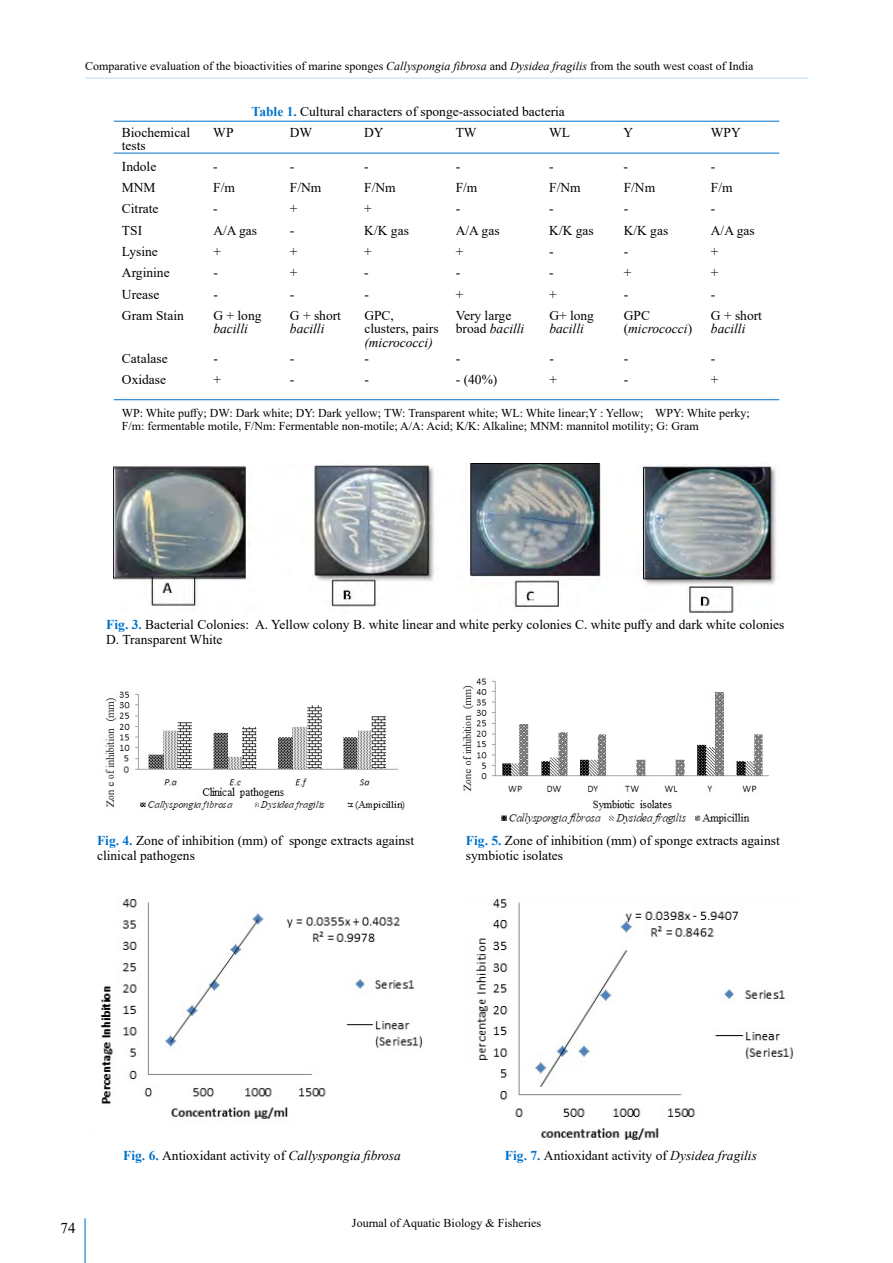
<style>
.page{position:relative;width:893px;height:1263px;background:#fff}
.page>*{position:absolute;margin:0;border:0;box-sizing:border-box;transform-origin:0 0}
.t1{font:15px "Times New Roman";color:#000}
.t2{font:13.5px/13.5px "Times New Roman";color:#000}
.t3{font:italic 13.5px/13.5px "Times New Roman";color:#000}
.t4{font:12px/13.5px "Times New Roman";color:#000}
.s1{font-style:italic}
.s2{font-weight:700;color:#0072ca}
.s3{font-style:normal}
</style>
<div class="page">
<hr style="left:85px;top:1218px;width:1px;height:45px;background:#0072ca">
<hr style="left:86px;top:78px;width:722px;height:1px;background:#0072ca">
<hr style="left:114px;top:121px;width:665px;height:1px;background:#0072ca">
<hr style="left:114px;top:153px;width:665px;height:1px;background:#0072ca">
<hr style="left:114px;top:399px;width:665px;height:1px;background:#0072ca">
<img style="left:114px;top:463px;width:663px;height:150px">
<img style="left:105px;top:691px;width:300px;height:119px">
<img style="left:462px;top:678px;width:307px;height:146px">
<img style="left:100px;top:899px;width:323px;height:220px">
<img style="left:476px;top:899px;width:318px;height:241px">
<p class="t4" style="left:85px;top:59px;width:670px">Comparative evaluation of the bioactivities of marine sponges <span class="s1">Callyspongia fibrosa</span> and <span class="s1">Dysidea fragilis</span> from the south west coast of India</p>
<p class="t2" style="left:252px;top:104px;width:315px"><span class="s2">Table 1.</span> Cultural characters of sponge-associated bacteria</p>
<p class="t2" style="left:122px;top:125px;width:70px">Biochemical tests</p>
<p class="t2" style="left:213px;top:125px;width:22px">WP</p>
<p class="t2" style="left:290px;top:125px;width:24px">DW</p>
<p class="t2" style="left:364px;top:125px;width:21px">DY</p>
<p class="t2" style="left:456px;top:125px;width:22px">TW</p>
<p class="t2" style="left:549px;top:125px;width:22px">WL</p>
<p class="t2" style="left:624px;top:125px;width:11px">Y</p>
<p class="t2" style="left:711px;top:125px;width:31px">WPY</p>
<p class="t2" style="left:122px;top:159px;width:36px">Indole</p>
<p class="t2" style="left:213px;top:159px;width:6px">-</p>
<p class="t2" style="left:290px;top:159px;width:6px">-</p>
<p class="t2" style="left:364px;top:159px;width:6px">-</p>
<p class="t2" style="left:456px;top:159px;width:6px">-</p>
<p class="t2" style="left:549px;top:159px;width:6px">-</p>
<p class="t2" style="left:624px;top:159px;width:6px">-</p>
<p class="t2" style="left:711px;top:159px;width:6px">-</p>
<p class="t2" style="left:122px;top:181px;width:35px">MNM</p>
<p class="t2" style="left:213px;top:181px;width:23px">F/m</p>
<p class="t2" style="left:290px;top:181px;width:33px">F/Nm</p>
<p class="t2" style="left:364px;top:181px;width:33px">F/Nm</p>
<p class="t2" style="left:456px;top:181px;width:23px">F/m</p>
<p class="t2" style="left:549px;top:181px;width:33px">F/Nm</p>
<p class="t2" style="left:624px;top:181px;width:33px">F/Nm</p>
<p class="t2" style="left:711px;top:181px;width:23px">F/m</p>
<p class="t2" style="left:122px;top:202px;width:38px">Citrate</p>
<p class="t2" style="left:213px;top:202px;width:6px">-</p>
<p class="t2" style="left:290px;top:202px;width:9px">+</p>
<p class="t2" style="left:364px;top:202px;width:9px">+</p>
<p class="t2" style="left:456px;top:202px;width:6px">-</p>
<p class="t2" style="left:549px;top:202px;width:6px">-</p>
<p class="t2" style="left:624px;top:202px;width:6px">-</p>
<p class="t2" style="left:711px;top:202px;width:6px">-</p>
<p class="t2" style="left:122px;top:223px;width:22px">TSI</p>
<p class="t2" style="left:213px;top:223px;width:45px">A/A gas</p>
<p class="t2" style="left:290px;top:223px;width:6px">-</p>
<p class="t2" style="left:364px;top:223px;width:46px">K/K gas</p>
<p class="t2" style="left:456px;top:223px;width:45px">A/A gas</p>
<p class="t2" style="left:549px;top:223px;width:46px">K/K gas</p>
<p class="t2" style="left:624px;top:223px;width:46px">K/K gas</p>
<p class="t2" style="left:711px;top:223px;width:45px">A/A gas</p>
<p class="t2" style="left:122px;top:244px;width:38px">Lysine</p>
<p class="t2" style="left:213px;top:244px;width:9px">+</p>
<p class="t2" style="left:290px;top:244px;width:9px">+</p>
<p class="t2" style="left:364px;top:244px;width:9px">+</p>
<p class="t2" style="left:456px;top:244px;width:9px">+</p>
<p class="t2" style="left:549px;top:244px;width:6px">-</p>
<p class="t2" style="left:624px;top:244px;width:6px">-</p>
<p class="t2" style="left:711px;top:244px;width:9px">+</p>
<p class="t2" style="left:122px;top:266px;width:49px">Arginine</p>
<p class="t2" style="left:213px;top:266px;width:6px">-</p>
<p class="t2" style="left:290px;top:266px;width:9px">+</p>
<p class="t2" style="left:364px;top:266px;width:6px">-</p>
<p class="t2" style="left:456px;top:266px;width:6px">-</p>
<p class="t2" style="left:549px;top:266px;width:6px">-</p>
<p class="t2" style="left:624px;top:266px;width:9px">+</p>
<p class="t2" style="left:711px;top:266px;width:9px">+</p>
<p class="t2" style="left:122px;top:287px;width:39px">Urease</p>
<p class="t2" style="left:213px;top:287px;width:6px">-</p>
<p class="t2" style="left:290px;top:287px;width:6px">-</p>
<p class="t2" style="left:364px;top:287px;width:6px">-</p>
<p class="t2" style="left:456px;top:287px;width:9px">+</p>
<p class="t2" style="left:549px;top:287px;width:9px">+</p>
<p class="t2" style="left:624px;top:287px;width:6px">-</p>
<p class="t2" style="left:711px;top:287px;width:6px">-</p>
<p class="t2" style="left:122px;top:308px;width:63px">Gram Stain</p>
<p class="t2" style="left:213px;top:308px;width:50px">G + long</p>
<p class="t3" style="left:213px;top:322px;width:36px">bacilli</p>
<p class="t2" style="left:290px;top:308px;width:53px">G + short</p>
<p class="t3" style="left:290px;top:322px;width:36px">bacilli</p>
<p class="t2" style="left:456px;top:308px;width:70px">Very large broad <span class="s1">bacilli</span></p>
<p class="t2" style="left:549px;top:308px;width:46px">G+ long</p>
<p class="t3" style="left:624px;top:308px;width:70px"><span class="s3">GPC (</span>micrococci<span class="s3">)</span></p>
<p class="t2" style="left:711px;top:308px;width:53px">G + short</p>
<p class="t2" style="left:364px;top:308px;width:76px">GPC, clusters, pairs</p>
<p class="t3" style="left:364px;top:335px;width:70px">(micrococci)</p>
<p class="t3" style="left:549px;top:322px;width:36px">bacilli</p>
<p class="t3" style="left:711px;top:322px;width:36px">bacilli</p>
<p class="t2" style="left:122px;top:351px;width:47px">Catalase</p>
<p class="t2" style="left:213px;top:351px;width:6px">-</p>
<p class="t2" style="left:290px;top:351px;width:6px">-</p>
<p class="t2" style="left:364px;top:351px;width:6px">-</p>
<p class="t2" style="left:456px;top:351px;width:6px">-</p>
<p class="t2" style="left:549px;top:351px;width:6px">-</p>
<p class="t2" style="left:624px;top:351px;width:6px">-</p>
<p class="t2" style="left:711px;top:351px;width:6px">-</p>
<p class="t2" style="left:122px;top:372px;width:46px">Oxidase</p>
<p class="t2" style="left:213px;top:372px;width:9px">+</p>
<p class="t2" style="left:290px;top:372px;width:6px">-</p>
<p class="t2" style="left:364px;top:372px;width:6px">-</p>
<p class="t2" style="left:456px;top:372px;width:43px">- (40%)</p>
<p class="t2" style="left:549px;top:372px;width:9px">+</p>
<p class="t2" style="left:624px;top:372px;width:6px">-</p>
<p class="t2" style="left:711px;top:372px;width:9px">+</p>
<p class="t4" style="left:122px;top:405px;width:629px">WP: White puffy; DW: Dark white; DY: Dark yellow; TW: Transparent white; WL: White linear;Y : Yellow; WPY: White perky;<br>F/m: fermentable motile, F/Nm: Fermentable non-motile; A/A: Acid; K/K: Alkaline; MNM: mannitol motility; G: Gram</p>
<p class="t2" style="left:106px;top:616px;width:680px;line-height:15px"><span class="s2">Fig. 3.</span> Bacterial Colonies: A. Yellow colony B. white linear and white perky colonies C. white puffy and dark white colonies<br>D. Transparent White</p>
<p class="t2" style="left:97px;top:832px;width:319px;line-height:15px"><span class="s2">Fig. 4.</span> Zone of inhibition (mm) of sponge extracts against clinical pathogens</p>
<p class="t2" style="left:466px;top:832px;width:315px;line-height:15px"><span class="s2">Fig. 5.</span> Zone of inhibition (mm) of sponge extracts against symbiotic isolates</p>
<p class="t1" style="left:61px;top:1217px;width:16px">74</p>
<p class="t2" style="left:123px;top:1148px;width:279px"><span class="s2">Fig. 6.</span> Antioxidant activity of <span class="s1">Callyspongia fibrosa</span></p>
<p class="t2" style="left:505px;top:1148px;width:253px"><span class="s2">Fig. 7.</span> Antioxidant activity of <span class="s1">Dysidea fragilis</span></p>
<p class="t4" style="left:352px;top:1215px;width:190px">Journal of Aquatic Biology &amp; Fisheries</p>
</div>
